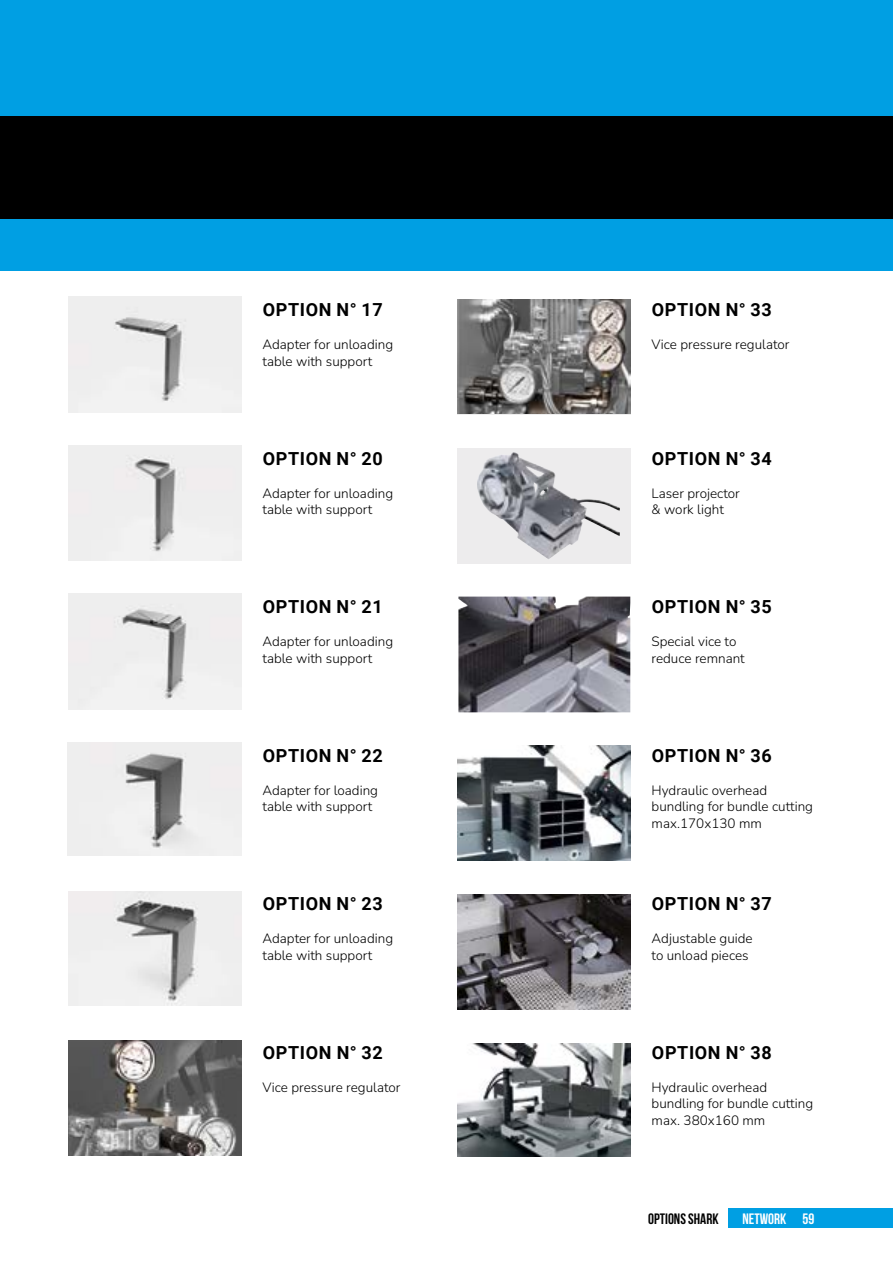
<style>
.page{position:relative;width:893px;height:1263px;background:#fff}
.page>*{position:absolute;margin:0;border:0;box-sizing:border-box;transform-origin:0 0}
.t1{font:700 18px "Roboto";letter-spacing:.035em;color:#000}
.t2{font:700 15px "Bebas Neue";color:#000}
.t3{font:700 15px "Bebas Neue";color:#fff}
.t4{font:200 13.5px/16.5px "Nunito";color:#000}
</style>
<div class="page">
<div style="left:457px;top:448px;width:173px;height:116px;background:#edeced"></div>
<img style="left:68px;top:594px;width:173px;height:115px">
<img style="left:68px;top:445px;width:173px;height:116px">
<img style="left:68px;top:297px;width:173px;height:115px">
<img style="left:68px;top:892px;width:173px;height:113px">
<img style="left:68px;top:743px;width:173px;height:113px">
<img style="left:68px;top:1040px;width:173px;height:116px">
<img style="left:457px;top:300px;width:173px;height:114px">
<img style="left:477px;top:452px;width:143px;height:107px">
<img style="left:458px;top:597px;width:172px;height:115px">
<img style="left:457px;top:746px;width:173px;height:114px">
<img style="left:457px;top:894px;width:173px;height:115px">
<img style="left:457px;top:1043px;width:173px;height:113px">
<div style="left:728px;top:1208px;width:165px;height:20px;background:#009fe3"></div>
<div style="left:0;top:219px;width:893px;height:51px;background:#009fe3"></div>
<div style="left:0;top:0;width:893px;height:117px;background:#009fe3"></div>
<div style="left:0;top:117px;width:893px;height:102px;background:#000"></div>
<h1 class="t1" style="left:263px;top:297px;width:121px">OPTION N° 17</h1>
<p class="t4" style="left:262px;top:336px;width:132px">Adapter for unloading table with support</p>
<h1 class="t1" style="left:263px;top:446px;width:121px">OPTION N° 20</h1>
<p class="t4" style="left:262px;top:484px;width:132px">Adapter for unloading table with support</p>
<h1 class="t1" style="left:263px;top:594px;width:121px">OPTION N° 21</h1>
<p class="t4" style="left:262px;top:633px;width:132px">Adapter for unloading table with support</p>
<h1 class="t1" style="left:263px;top:743px;width:121px">OPTION N° 22</h1>
<p class="t4" style="left:262px;top:781px;width:117px">Adapter for loading table with support</p>
<h1 class="t1" style="left:263px;top:891px;width:121px">OPTION N° 23</h1>
<p class="t4" style="left:262px;top:930px;width:132px">Adapter for unloading table with support</p>
<h1 class="t1" style="left:263px;top:1040px;width:121px">OPTION N° 32</h1>
<p class="t4" style="left:263px;top:1078px;width:139px">Vice pressure regulator</p>
<h1 class="t1" style="left:652px;top:297px;width:121px">OPTION N° 33</h1>
<p class="t4" style="left:652px;top:336px;width:139px">Vice pressure regulator</p>
<h1 class="t1" style="left:652px;top:446px;width:121px">OPTION N° 34</h1>
<p class="t4" style="left:652px;top:484px;width:90px">Laser projector &amp; work light</p>
<h1 class="t1" style="left:652px;top:594px;width:121px">OPTION N° 35</h1>
<p class="t4" style="left:652px;top:633px;width:95px">Special vice to reduce remnant</p>
<h1 class="t1" style="left:652px;top:743px;width:121px">OPTION N° 36</h1>
<p class="t4" style="left:652px;top:781px;width:163px">Hydraulic overhead bundling for bundle cutting max.170x130 mm</p>
<h1 class="t1" style="left:652px;top:891px;width:121px">OPTION N° 37</h1>
<p class="t4" style="left:652px;top:930px;width:103px">Adjustable guide to unload pieces</p>
<h1 class="t1" style="left:652px;top:1040px;width:121px">OPTION N° 38</h1>
<p class="t4" style="left:652px;top:1078px;width:163px">Hydraulic overhead bundling for bundle cutting max. 380x160 mm</p>
<p class="t2" style="left:648px;top:1210px;width:72px">OPTIONS SHARK</p>
<p class="t3" style="left:742px;top:1210px;width:74px">NETWORK 59</p>
</div>
